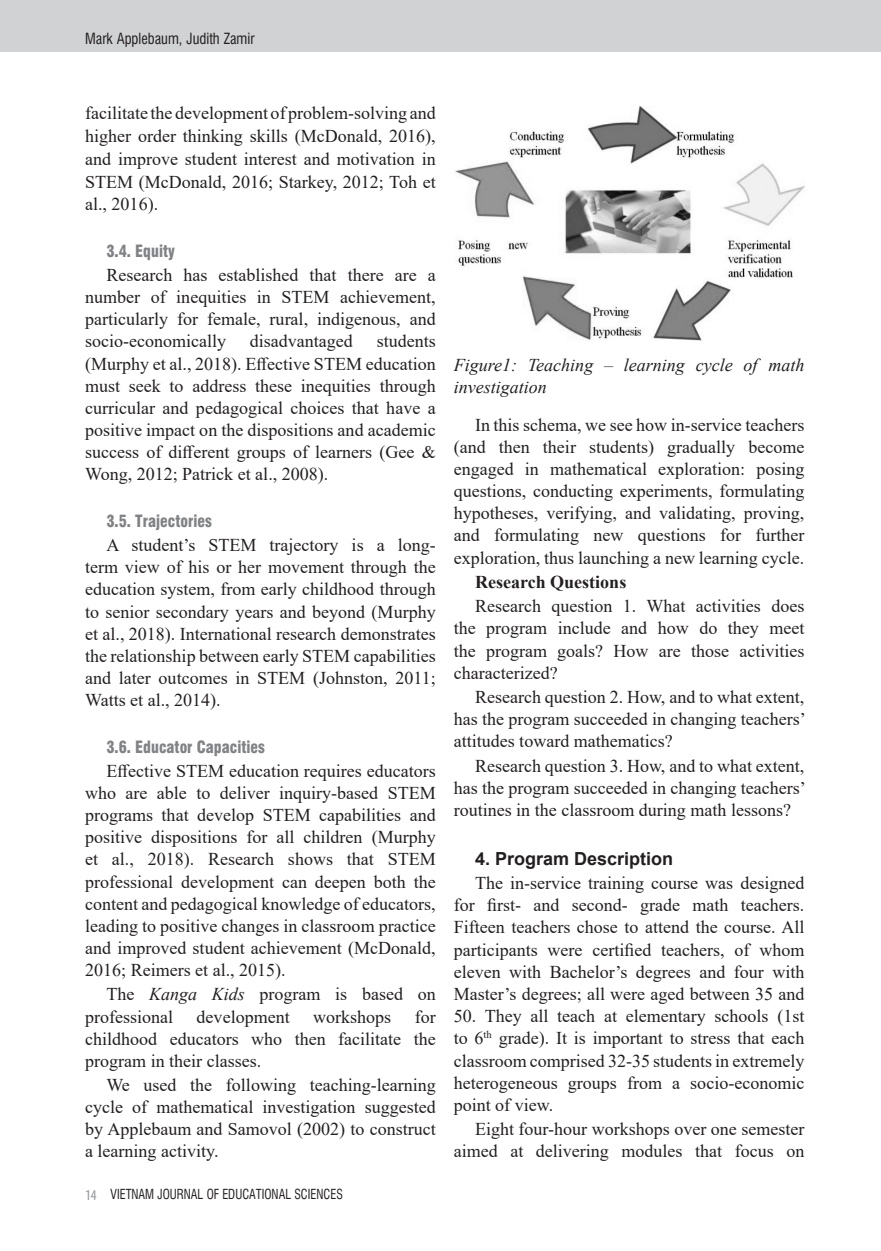
<style>
.page{position:relative;width:881px;height:1251px;background:#fff}
.page>*{position:absolute;margin:0;border:0;box-sizing:border-box;transform-origin:0 0}
._1__Noi_dung{font:18px/22px "Times New Roman";color:#231f20;text-align:justify}
.Ten_Hinh_So_do{font:italic 18px/22.2px "Times New Roman";color:#231f20}
._1__Noi_dung-2{font:700 18px "Arial";color:#231f20}
._1__Noi_dung-3{font:700 18px "Times New Roman";color:#231f20}
._1__Muc_1_1{font:16.5px "UTM Swiss 721 Black Condensed";color:#808285;scale:.93 1}
.Header-tenTG{font:15px "UTM Swiss Condensed";color:#231f20}
.t1{font:13.5px "UTM Swiss Condensed";color:#231f20;scale:.9 1}
.s1{font-style:italic}
.s2{font-family:"Myriad Pro";font-stretch:condensed;font-size:15px;color:#939598}
</style>
<div class="page">
<div style="left:0;top:0;width:880px;height:51px;background:#d1d2d4"></div>
<img style="left:455px;top:106px;width:349px;height:235px">
<p class="Header-tenTG" style="left:85px;top:27px;width:171px">Mark Applebaum, Judith Zamir</p>
<p class="_1__Noi_dung" style="left:85px;top:101px;width:352px;line-height:22.8px">facilitate the development of problem-solving and higher order thinking skills (McDonald, 2016), and improve student interest and motivation in STEM (McDonald, 2016; Starkey, 2012; Toh et al., 2016).</p>
<p class="_1__Muc_1_1" style="left:106px;top:238px;width:75px">3.4. Equity</p>
<p class="_1__Noi_dung" style="left:85px;top:263px;width:352px;text-indent:21px">Research has established that there are a number of inequities in STEM achievement, particularly for female, rural, indigenous, and socio-economically</p>
<p class="_1__Noi_dung" style="left:85px;top:330px;width:352px;text-indent:291px">students (Murphy et al., 2018). Effective STEM education must seek to address these inequities through curricular and pedagogical choices that have a positive impact on the dispositions and academic success of different groups of learners (Gee &amp; Wong, 2012; Patrick et al., 2008).</p>
<p class="_1__Muc_1_1" style="left:106px;top:508px;width:115px">3.5. Trajectories</p>
<p class="_1__Noi_dung" style="left:85px;top:533px;width:352px;text-indent:21px">A student’s STEM trajectory is a long&shy;term view of his or her movement through the education system, from early childhood through to senior secondary years and beyond (Murphy et al., 2018). International research demonstrates the relationship between early STEM capabilities and later outcomes in STEM (Johnston, 2011; Watts et al., 2014).</p>
<p class="_1__Muc_1_1" style="left:106px;top:734px;width:172px">3.6. Educator Capacities</p>
<p class="_1__Noi_dung" style="left:85px;top:759px;width:352px;text-indent:21px">Effective STEM education requires educators who are able to deliver inquiry-based STEM programs that develop STEM capabilities and positive dispositions for all children (Murphy et al., 2018). Research shows that STEM professional development can deepen both the content and pedagogical knowledge of educators, leading to positive changes in classroom practice and improved student achievement (McDonald, 2016; Reimers et al., 2015).</p>
<p class="_1__Noi_dung" style="left:85px;top:982px;width:352px;text-indent:21px">The <span class="s1">Kanga Kids</span> program is based on professional</p>
<p class="_1__Noi_dung" style="left:250px;top:330px;width:104px">disadvantaged</p>
<p class="_1__Noi_dung" style="left:196px;top:1004px;width:94px">development</p>
<p class="_1__Noi_dung" style="left:313px;top:1004px;width:79px">workshops</p>
<p class="_1__Noi_dung" style="left:85px;top:1004px;width:352px;text-indent:329px">for childhood educators who then facilitate the program in their classes.</p>
<p class="_1__Noi_dung" style="left:85px;top:1073px;width:352px;text-indent:21px">We used the following teaching-learning cycle of mathematical investigation suggested by Applebaum and Samovol (2002) to construct a learning activity.</p>
<p class="t1" style="left:85px;top:1183px;width:288px"><span class="s2">14</span> VIETNAM JOURNAL OF EDUCATIONAL SCIENCES</p>
<p class="Ten_Hinh_So_do" style="left:453px;top:353px;width:352px">Figure1: Teaching – learning cycle of math investigation</p>
<p class="_1__Noi_dung" style="left:453px;top:413px;width:352px;text-indent:21px">In this schema, we see how in-service teachers (and then their students) gradually become engaged in mathematical exploration: posing questions, conducting experiments, formulating hypotheses, verifying, and validating, proving, and formulating new questions for further exploration, thus launching a new learning cycle.</p>
<p class="_1__Noi_dung-3" style="left:475px;top:569px;width:153px">Research Questions</p>
<p class="_1__Noi_dung" style="left:453px;top:594px;width:352px;text-indent:21px">Research question 1. What activities does the program include and how do they meet the program goals? How are those activities characterized?</p>
<p class="_1__Noi_dung" style="left:453px;top:685px;width:353px;text-indent:21px">Research question 2. How, and to what extent, has the program succeeded in changing teachers’ attitudes toward mathematics?</p>
<p class="_1__Noi_dung" style="left:453px;top:754px;width:353px;text-indent:21px">Research question 3. How, and to what extent, has the program succeeded in changing teachers’ routines in the classroom during math lessons?</p>
<p class="_1__Noi_dung-2" style="left:475px;top:845px;width:200px">4. Program Description</p>
<p class="_1__Noi_dung" style="left:453px;top:871px;width:352px;text-indent:21px">The in-service training course was designed for first- and second- grade math teachers.<br>Fifteen teachers chose to attend the course. All participants were certified teachers, of whom eleven with Bachelor’s degrees and four with Master’s degrees; all were aged between 35 and</p>
<p class="_1__Noi_dung" style="left:453px;top:1004px;width:352px">50. They all teach at elementary schools (1st to 6<sup>th</sup> grade). It is important to stress that each classroom comprised 32-35 students in extremely heterogeneous groups from a socio-economic point of view.</p>
<p class="_1__Noi_dung" style="left:453px;top:1117px;width:352px;text-align:right">Eight four-hour workshops over one semester aimed at delivering modules that focus on</p>
</div>
